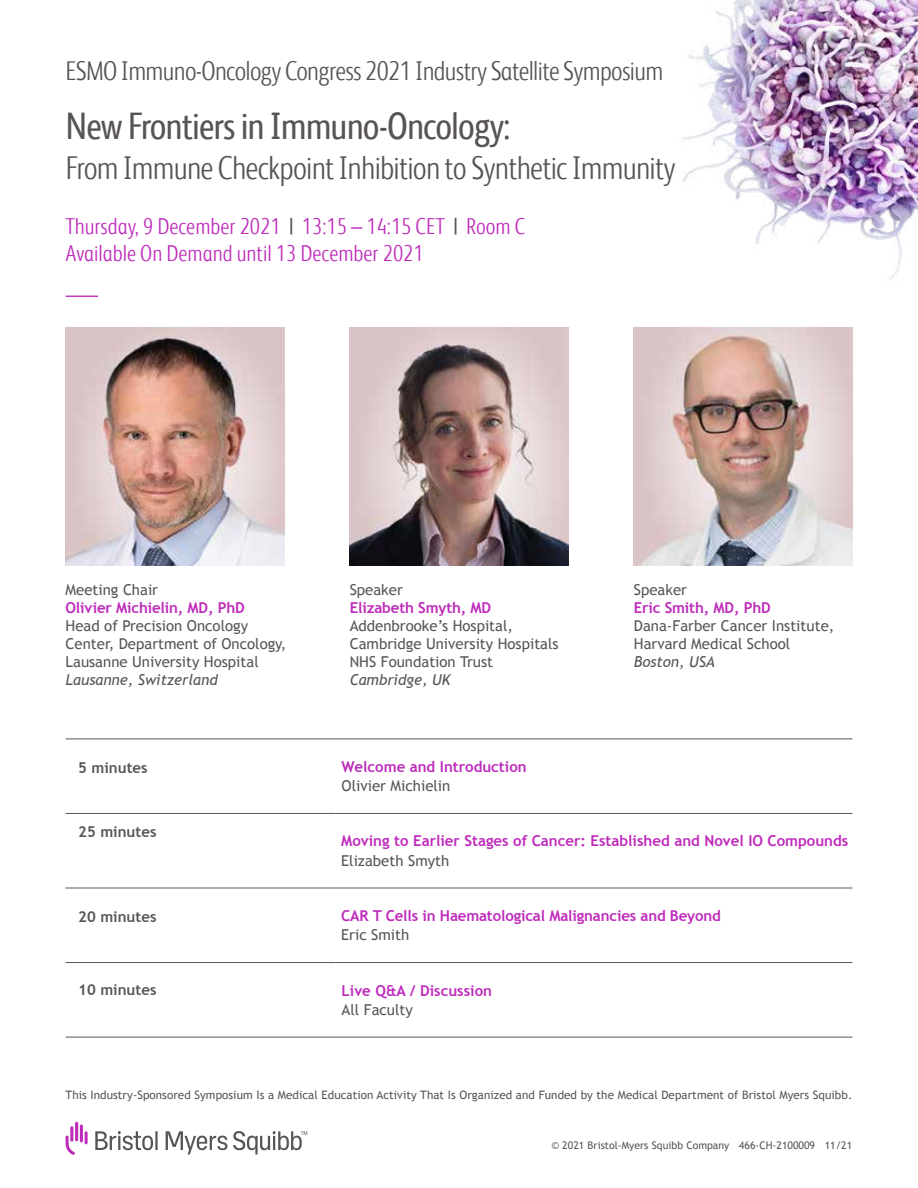
<style>
.page{position:relative;width:918px;height:1188px;background:#fff}
.page>*{position:absolute;margin:0;border:0;box-sizing:border-box;transform-origin:0 0}
.t1{font:37.5px "BMS Humanity Nw";letter-spacing:-.025em;color:#595454}
.t2{font:300 32.25px "BMS Humanity Nw";letter-spacing:-.025em;color:#595454}
.t3{font:300 26.55px "BMS Humanity Nw";letter-spacing:-.025em;color:#595454}
.t4{font:300 22.5px/27px "BMS Humanity Nw";color:#be2bbb}
.t5{font:15px/18px "Trebuchet MS";color:#595555}
.t6{font:700 15px "Trebuchet MS";color:#be2bbb}
.t7{font:italic 15px "Trebuchet MS";color:#595555}
.t8{font:700 15px "Trebuchet MS";color:#595555}
.t9{font:11.7px "Trebuchet MS";letter-spacing:.005em;color:#595555}
.t10{font:10.5px "Trebuchet MS";color:#595555}
.s1{font-weight:400;color:#595454}
</style>
<div class="page">
<img style="left:683px;top:0;width:235px;height:280px">
<hr style="left:66px;top:296px;width:32px;height:1px;background:#be2bbb">
<img style="left:350px;top:328px;width:218px;height:237px">
<img style="left:634px;top:328px;width:218px;height:237px">
<hr style="left:66px;top:813px;width:270px;height:1px;background:#595555">
<hr style="left:336px;top:813px;width:516px;height:1px;background:#595555">
<hr style="left:66px;top:888px;width:270px;height:1px;background:#595555">
<hr style="left:336px;top:888px;width:516px;height:1px;background:#595555">
<hr style="left:66px;top:962px;width:270px;height:1px;background:#595555">
<hr style="left:66px;top:1037px;width:270px;height:1px;background:#595555">
<hr style="left:336px;top:962px;width:516px;height:1px;background:#595555">
<hr style="left:336px;top:1037px;width:516px;height:1px;background:#595555">
<hr style="left:66px;top:738px;width:270px;height:1px;background:#595555">
<hr style="left:336px;top:738px;width:516px;height:1px;background:#595555">
<img style="left:66px;top:328px;width:218px;height:237px">
<svg style="left:66px;top:1122px;width:22px;height:33px"></svg>
<svg style="left:95px;top:1131px;width:212px;height:24px"></svg>
<h3 class="t3" style="left:66px;top:53px;width:599px">ESMO Immuno-Oncology Congress 2021 Industry Satellite Symposium</h3>
<h1 class="t1" style="left:66px;top:99px;width:446px">New Frontiers in Immuno-Oncology:</h1>
<h2 class="t2" style="left:66px;top:145px;width:612px">From Immune Checkpoint Inhibition to Synthetic Immunity</h2>
<h3 class="t4" style="left:66px;top:212px;width:461px">Thursday, 9 December 2021 <span class="s1">|</span> 13:15 – 14:15 CET <span class="s1">|</span> Room C<br>Available On Demand until 13 December 2021</h3>
<p class="t5" style="left:66px;top:581px;width:94px">Meeting Chair</p>
<p class="t6" style="left:66px;top:599px;width:181px">Olivier Michielin, MD, PhD</p>
<p class="t5" style="left:66px;top:617px;width:222px">Head of Precision Oncology<br>Center, Department of Oncology,<br>Lausanne University Hospital</p>
<p class="t7" style="left:66px;top:671px;width:154px">Lausanne, Switzerland</p>
<p class="t5" style="left:350px;top:581px;width:55px">Speaker</p>
<p class="t6" style="left:350px;top:599px;width:143px">Elizabeth Smyth, MD</p>
<p class="t5" style="left:350px;top:617px;width:210px">Addenbrooke’s Hospital,<br>Cambridge University Hospitals<br>NHS Foundation Trust</p>
<p class="t7" style="left:350px;top:671px;width:102px">Cambridge, UK</p>
<p class="t5" style="left:634px;top:581px;width:55px">Speaker</p>
<p class="t6" style="left:634px;top:599px;width:138px">Eric Smith, MD, PhD</p>
<p class="t5" style="left:634px;top:617px;width:202px">Dana-Farber Cancer Institute,<br>Harvard Medical School</p>
<p class="t7" style="left:634px;top:653px;width:83px">Boston, USA</p>
<p class="t8" style="left:78px;top:758px;width:71px">5 minutes</p>
<p class="t6" style="left:342px;top:757px;width:187px">Welcome and Introduction</p>
<p class="t5" style="left:342px;top:777px;width:110px">Olivier Michielin</p>
<p class="t8" style="left:78px;top:822px;width:80px">25 minutes</p>
<p class="t6" style="left:341px;top:831px;width:509px">Moving to Earlier Stages of Cancer: Established and Novel IO Compounds</p>
<p class="t5" style="left:341px;top:851px;width:110px">Elizabeth Smyth</p>
<p class="t8" style="left:78px;top:907px;width:80px">20 minutes</p>
<p class="t6" style="left:341px;top:906px;width:381px">CAR T Cells in Haematological Malignancies and Beyond</p>
<p class="t5" style="left:341px;top:926px;width:70px">Eric Smith</p>
<p class="t8" style="left:78px;top:980px;width:80px">10 minutes</p>
<p class="t6" style="left:342px;top:981px;width:152px">Live Q&amp;A / Discussion</p>
<p class="t5" style="left:342px;top:1001px;width:73px">All Faculty</p>
<p class="t9" style="left:66px;top:1088px;width:788px">This Industry-Sponsored Symposium Is a Medical Education Activity That Is Organized and Funded by the Medical Department of Bristol Myers Squibb.</p>
<p class="t10" style="left:552px;top:1139px;width:302px">© 2021 Bristol-Myers Squibb Company 466-CH-2100009 11/21</p>
</div>
